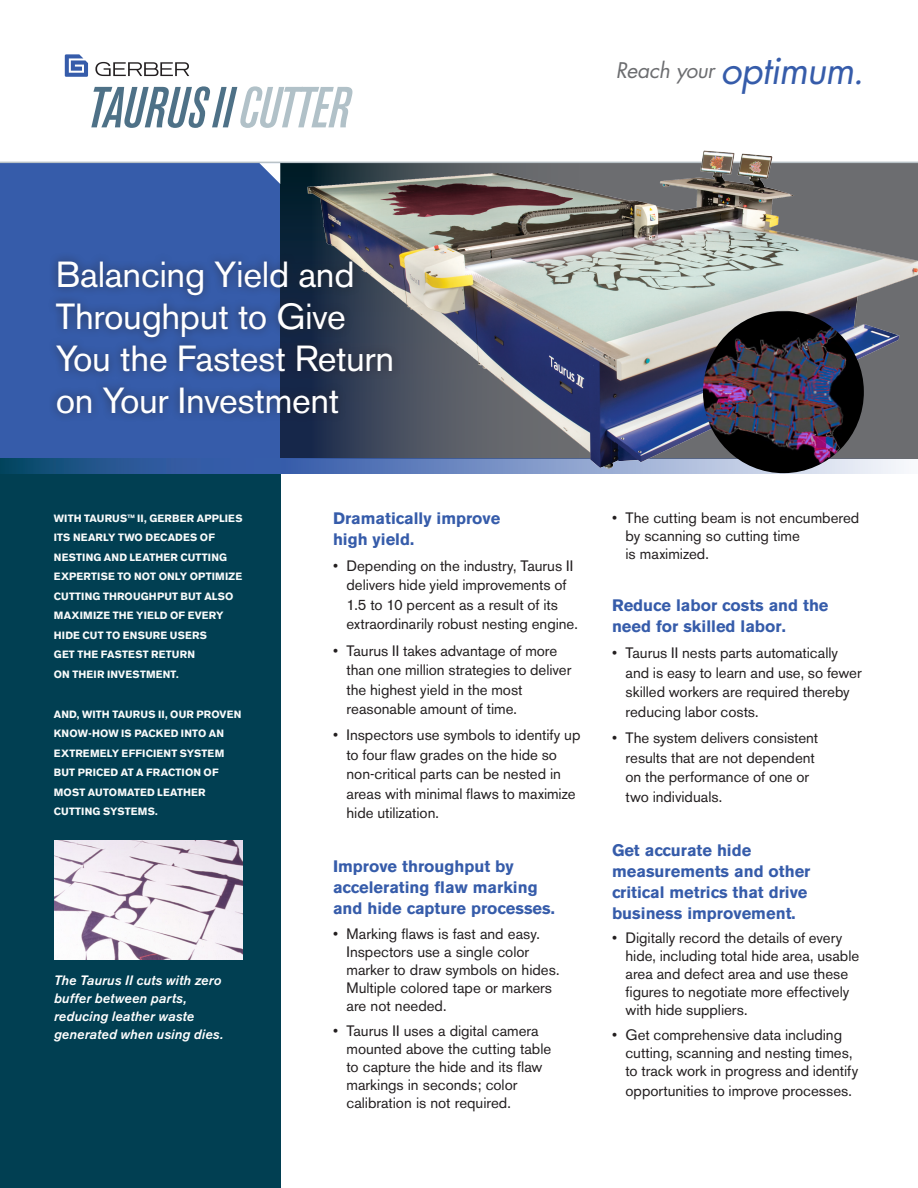
<style>
.page{position:relative;width:918px;height:1188px;background:#fff}
.page>*{position:absolute;margin:0;border:0;box-sizing:border-box;transform-origin:0 0}
.t1{font:36px/42px "Akzidenz Grotesk BE";letter-spacing:-.01em;color:#fff}
.t2{font:italic 21px "Futura";letter-spacing:-.02em;color:#6c6d70}
.body_text{font:700 16.5px/21px "Akzidenz Grotesk BE";color:#365caa}
.Copy-Body{font:15px/19.5px "Akzidenz Grotesk BE";color:#231f20}
.body_text-2{font:15px/18px "Akzidenz Grotesk BE";color:#231f20}
.t3{font:italic 500 13.5px/18px "Akzidenz Grotesk BE";letter-spacing:.01em;color:#fff}
.Copy-Body-2{font:700 10.5px/19.5px "Akzidenz Grotesk BE";letter-spacing:.015em;color:#f9fbfb}
.s1{font-size:37.5px;color:#365caa}
</style>
<div class="page">
<svg style="left:91px;top:86px;width:261px;height:42px"></svg>
<svg style="left:65px;top:54px;width:23px;height:23px"></svg>
<svg style="left:95px;top:62px;width:94px;height:14px"></svg>
<div style="left:0;top:163px;width:280px;height:296px;background:#365caa"></div>
<hr style="left:0;top:162px;width:918px;height:1px;background:#b9c2c7">
<div style="left:0;top:466px;width:281px;height:722px;background:#013f52"></div>
<div style="left:280px;top:459px;width:638px;height:15px;background:#365caa"></div>
<svg style="left:0;top:459px;width:280px;height:15px;background:#265692"></svg>
<svg style="left:259px;top:163px;width:21px;height:21px"></svg>
<img style="left:296px;top:125px;width:622px;height:349px">
<div style="left:47px;top:252px;width:355px;height:170px;background:#231f20;opacity:.6"></div>
<img style="left:54px;top:840px;width:188px;height:120px">
<img style="left:702px;top:311px;width:162px;height:163px">
<p class="t2" style="left:616px;top:56px;width:250px">Reach your <span class="s1">optimum.</span></p>
<p class="t1" style="left:56px;top:253px;width:340px">Balancing Yield and<br>Throughput to Give<br>You the Fastest Return on Your Investment</p>
<p class="Copy-Body-2" style="left:54px;top:509px;width:190px">WITH TAURUS™ II, GERBER APPLIES<br>ITS NEARLY TWO DECADES OF<br>NESTING AND LEATHER CUTTING<br>EXPERTISE TO NOT ONLY OPTIMIZE<br>CUTTING THROUGHPUT BUT ALSO<br>MAXIMIZE THE YIELD OF EVERY<br>HIDE CUT TO ENSURE USERS<br>GET THE FASTEST RETURN<br>ON THEIR INVESTMENT.</p>
<p class="Copy-Body-2" style="left:54px;top:704px;width:189px">AND, WITH TAURUS II, OUR PROVEN<br>KNOW-HOW IS PACKED INTO AN<br>EXTREMELY EFFICIENT SYSTEM<br>BUT PRICED AT A FRACTION OF<br>MOST AUTOMATED LEATHER<br>CUTTING SYSTEMS.</p>
<p class="t3" style="left:54px;top:972px;width:171px">The Taurus II cuts with zero buffer between parts, reducing leather waste generated when using dies.</p>
<p class="body_text" style="left:333px;top:508px;width:169px">Dramatically improve high yield.</p>
<p class="Copy-Body" style="left:346px;top:556px;width:233px;text-indent:-14px">• Depending on the industry, Taurus II delivers hide yield improvements of 1.5 to 10 percent as a result of its extraordinarily robust nesting engine.</p>
<p class="Copy-Body" style="left:346px;top:641px;width:226px;text-indent:-14px">• Taurus II takes advantage of more than one million strategies to deliver the highest yield in the most reasonable amount of time.</p>
<p class="Copy-Body" style="left:346px;top:725px;width:235px;text-indent:-14px">• Inspectors use symbols to identify up to four flaw grades on the hide so non-critical parts can be nested in areas with minimal flaws to maximize hide utilization.</p>
<p class="body_text" style="left:333px;top:856px;width:223px">Improve throughput by accelerating flaw marking and hide capture processes.</p>
<p class="body_text-2" style="left:346px;top:925px;width:215px;text-indent:-14px">• Marking flaws is fast and easy.<br>Inspectors use a single color marker to draw symbols on hides.<br>Multiple colored tape or markers are not needed.</p>
<p class="body_text-2" style="left:346px;top:1022px;width:206px;text-indent:-14px">• Taurus II uses a digital camera mounted above the cutting table to capture the hide and its flaw markings in seconds; color calibration is not required.</p>
<p class="body_text-2" style="left:626px;top:508px;width:235px;text-indent:-14px">• The cutting beam is not encumbered by scanning so cutting time<br>is maximized.</p>
<p class="body_text" style="left:612px;top:595px;width:218px">Reduce labor costs and the need for skilled labor.</p>
<p class="Copy-Body" style="left:626px;top:643px;width:238px;text-indent:-14px">• Taurus II nests parts automatically and is easy to learn and use, so fewer skilled workers are required thereby reducing labor costs.</p>
<p class="Copy-Body" style="left:626px;top:728px;width:194px;text-indent:-14px">• The system delivers consistent results that are not dependent on the performance of one or two individuals.</p>
<p class="body_text" style="left:612px;top:839px;width:200px">Get accurate hide measurements and other critical metrics that drive business improvement.</p>
<p class="Copy-Body" style="left:626px;top:929px;width:235px;line-height:18px;text-indent:-14px">• Digitally record the details of every hide, including total hide area, usable area and defect area and use these figures to negotiate more effectively with hide suppliers.</p>
<p class="Copy-Body" style="left:626px;top:1026px;width:234px;line-height:18px;text-indent:-14px">• Get comprehensive data including cutting, scanning and nesting times, to track work in progress and identify</p>
<p class="Copy-Body" style="left:626px;top:1081px;width:228px">opportunities to improve processes.</p>
</div>
